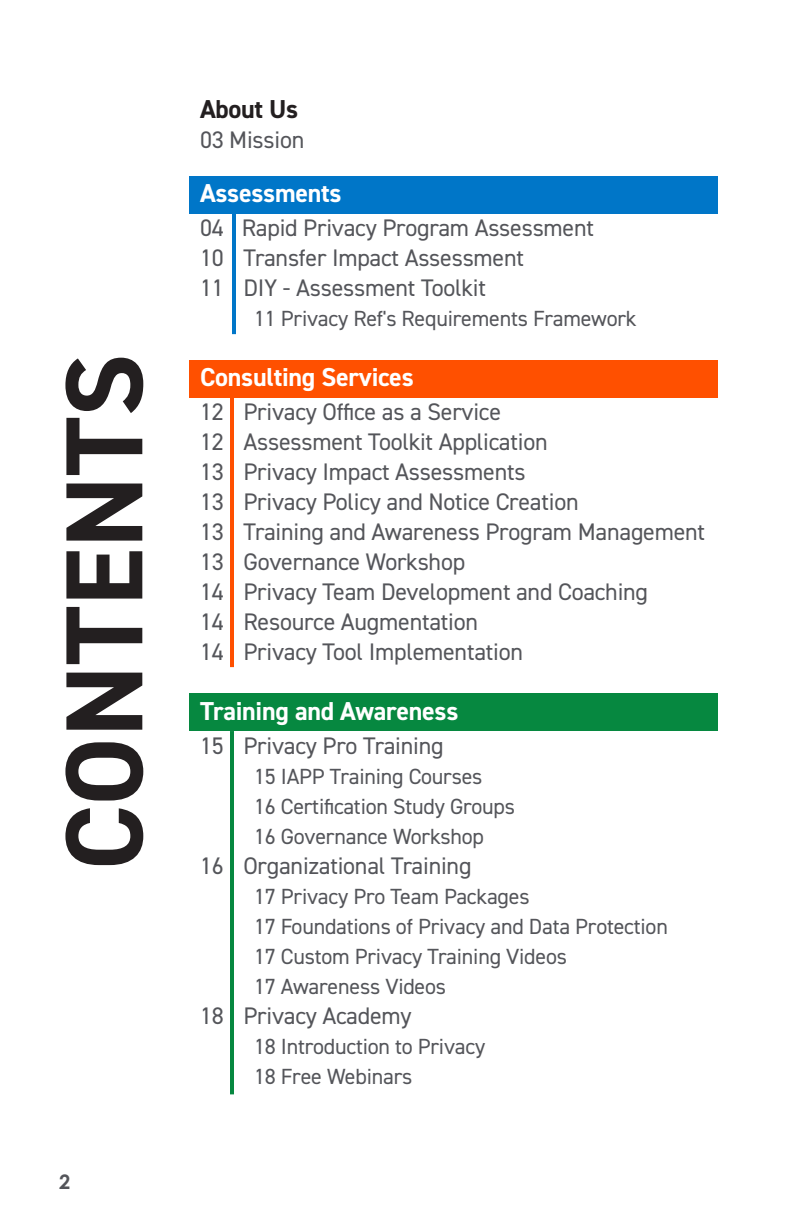
<style>
.page{position:relative;width:792px;height:1224px;background:#fff}
.page>*{position:absolute;margin:0;border:0;box-sizing:border-box;transform-origin:0 0}
.content{font:700 110px "DIN2014";color:#231f20}
.content-2{font:700 26px "DIN2014";letter-spacing:-.01em;color:#fff}
.content-3{font:700 26px "DIN2014";letter-spacing:-.01em;color:#231f20}
.content-4{font:24px "DIN2014";letter-spacing:-.01em;color:#54555a}
.content-5{font:22px "DIN2014";letter-spacing:-.01em;color:#54555a}
.t1{font:700 20px "Century Gothic";color:#54555a}
</style>
<div class="page">
<div style="left:189px;top:693px;width:529px;height:37px;background:#068840"></div>
<div style="left:189px;top:360px;width:529px;height:38px;background:#ff5000"></div>
<div style="left:189px;top:176px;width:529px;height:38px;background:#0076c8"></div>
<hr style="left:232px;top:212px;width:4px;height:122px;background:#0076c8">
<hr style="left:230px;top:398px;width:4px;height:269px;background:#ff5000">
<hr style="left:230px;top:731px;width:4px;height:363px;background:#068840">
<p class="content" style="left:31px;top:870px;width:518px;rotate:-90deg">CONTENTS</p>
<p class="t1" style="left:59px;top:1167px;width:13px">2</p>
<p class="content-3" style="left:200px;top:92px;width:100px">About Us</p>
<p class="content-4" style="left:200px;top:125px;width:106px">03 Mission</p>
<p class="content-2" style="left:200px;top:176px;width:143px">Assessments</p>
<p class="content-4" style="left:200px;top:213px;width:396px">04 Rapid Privacy Program Assessment</p>
<p class="content-4" style="left:200px;top:243px;width:326px">10 Transfer Impact Assessment</p>
<p class="content-4" style="left:200px;top:273px;width:287px">11 DIY - Assessment Toolkit</p>
<p class="content-5" style="left:254px;top:305px;width:384px">11 Privacy Ref's Requirements Framework</p>
<p class="content-2" style="left:200px;top:360px;width:215px">Consulting Services</p>
<p class="content-4" style="left:200px;top:397px;width:303px">12 Privacy Office as a Service</p>
<p class="content-4" style="left:200px;top:427px;width:349px">12 Assessment Toolkit Application</p>
<p class="content-4" style="left:200px;top:457px;width:327px">13 Privacy Impact Assessments</p>
<p class="content-4" style="left:200px;top:487px;width:380px">13 Privacy Policy and Notice Creation</p>
<p class="content-4" style="left:200px;top:517px;width:507px">13 Training and Awareness Program Management</p>
<p class="content-4" style="left:200px;top:547px;width:267px">13 Governance Workshop</p>
<p class="content-4" style="left:200px;top:577px;width:450px">14 Privacy Team Development and Coaching</p>
<p class="content-4" style="left:200px;top:607px;width:280px">14 Resource Augmentation</p>
<p class="content-4" style="left:200px;top:637px;width:325px">14 Privacy Tool Implementation</p>
<p class="content-2" style="left:200px;top:694px;width:260px">Training and Awareness</p>
<p class="content-4" style="left:200px;top:731px;width:245px">15 Privacy Pro Training</p>
<p class="content-5" style="left:254px;top:763px;width:230px">15 IAPP Training Courses</p>
<p class="content-5" style="left:254px;top:793px;width:263px">16 Certification Study Groups</p>
<p class="content-5" style="left:254px;top:823px;width:232px">16 Governance Workshop</p>
<p class="content-4" style="left:200px;top:851px;width:273px">16 Organizational Training</p>
<p class="content-5" style="left:254px;top:883px;width:277px">17 Privacy Pro Team Packages</p>
<p class="content-5" style="left:254px;top:913px;width:415px">17 Foundations of Privacy and Data Protection</p>
<p class="content-5" style="left:254px;top:943px;width:314px">17 Custom Privacy Training Videos</p>
<p class="content-5" style="left:254px;top:973px;width:194px">17 Awareness Videos</p>
<p class="content-4" style="left:200px;top:1001px;width:213px">18 Privacy Academy</p>
<p class="content-5" style="left:254px;top:1033px;width:233px">18 Introduction to Privacy</p>
<p class="content-5" style="left:254px;top:1063px;width:160px">18 Free Webinars</p>
</div>
